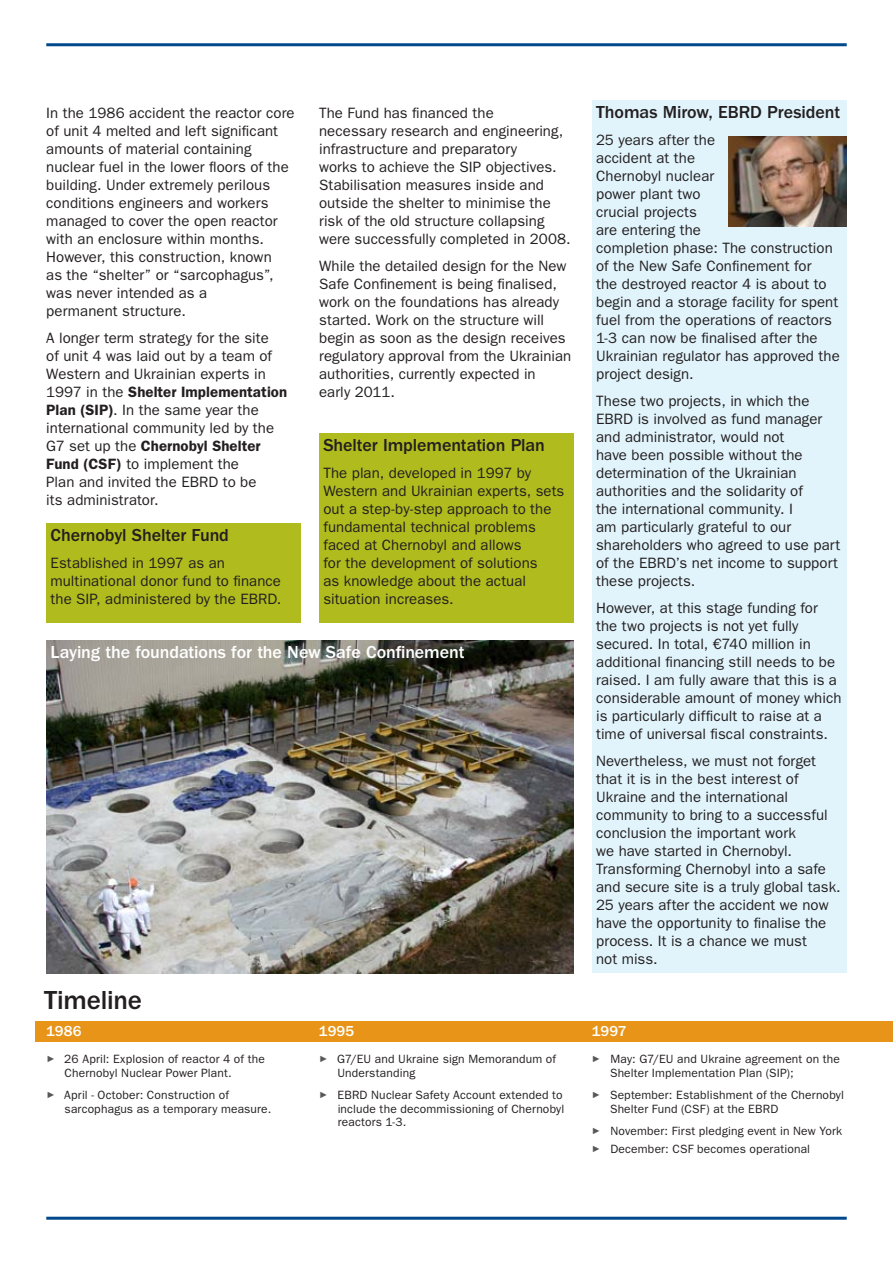
<style>
.page{position:relative;width:893px;height:1263px;background:#fff}
.page>*{position:absolute;margin:0;border:0;box-sizing:border-box;transform-origin:0 0}
.Basic_-_H1a_-_no_lin{font:500 27px "ITC Franklin Gothic Std";letter-spacing:-.01em;color:#231f20}
.Basic_-_H2{font:500 18px "ITC Franklin Gothic Std";letter-spacing:-.005em;color:#231f20}
.Basic_-_H2-2{font:500 18px "ITC Franklin Gothic Std";letter-spacing:-.005em;color:#fff}
.Basic_-_Body{font:15px/18px "ITC Franklin Gothic Std";letter-spacing:.005em;color:#231f20}
.Basic_-_H3_timeline{font:500 15px "ITC Franklin Gothic Std";letter-spacing:.005em;color:#fff}
.Basic_-_Bullet{font:12px/13.5px "ITC Franklin Gothic Std";letter-spacing:.015em;color:#231f20}
.s1{font-weight:600}
.s2{font-family:"Arial";font-size:9px;color:#57585a}
</style>
<div class="page">
<hr style="left:46px;top:43px;width:801px;height:3px;background:#01498d">
<hr style="left:46px;top:1217px;width:801px;height:3px;background:#01498d">
<div style="left:35px;top:1020px;width:858px;height:21px;background:#e89418"></div>
<div style="left:592px;top:100px;width:255px;height:873px;background:#e1f4fc"></div>
<img style="left:46px;top:640px;width:528px;height:333px">
<div style="left:319px;top:433px;width:255px;height:190px;background:#b0bb1d"></div>
<img style="left:728px;top:136px;width:119px;height:90px">
<div style="left:46px;top:523px;width:255px;height:100px;background:#b0bb1d"></div>
<p class="Basic_-_Body" style="left:46px;top:104px;width:250px">In the 1986 accident the reactor core of unit 4 melted and left significant amounts of material containing nuclear fuel in the lower floors of the building. Under extremely perilous conditions engineers and workers managed to cover the open reactor with an enclosure within months.<br>However, this construction, known<br>as the “shelter” or “sarcophagus”, was never intended as a<br>permanent structure.</p>
<p class="Basic_-_Body" style="left:46px;top:329px;width:242px">A longer term strategy for the site<br>of unit 4 was laid out by a team of<br>Western and Ukrainian experts in<br>1997 in the <span class="s1">Shelter Implementation<br>Plan (SIP)</span>. In the same year the international community led by the<br>G7 set up the <span class="s1">Chernobyl Shelter<br>Fund (CSF)</span> to implement the<br>Plan and invited the EBRD to be<br>its administrator.</p>
<p class="Basic_-_H2" style="left:51px;top:525px;width:180px">Chernobyl Shelter Fund</p>
<p class="Basic_-_Body" style="left:51px;top:554px;width:232px">Established in 1997 as an multinational donor fund to finance the SIP, administered by the EBRD.</p>
<p class="Basic_-_Body" style="left:319px;top:104px;width:253px">The Fund has financed the<br>necessary research and engineering, infrastructure and preparatory<br>works to achieve the SIP objectives.<br>Stabilisation measures inside and outside the shelter to minimise the risk of the old structure collapsing were successfully completed in 2008.</p>
<p class="Basic_-_Body" style="left:319px;top:257px;width:254px">While the detailed design for the New Safe Confinement is being finalised, work on the foundations has already started. Work on the structure will begin as soon as the design receives regulatory approval from the Ukrainian authorities, currently expected in<br>early 2011.</p>
<p class="Basic_-_H2" style="left:323px;top:435px;width:223px">Shelter Implementation Plan</p>
<p class="Basic_-_Body" style="left:323px;top:464px;width:243px">The plan, developed in 1997 by<br>Western and Ukrainian experts, sets out a step-by-step approach to the fundamental technical problems faced at Chernobyl and allows<br>for the development of solutions<br>as knowledge about the actual situation increases.</p>
<p class="Basic_-_H2-2" style="left:51px;top:642px;width:415px">Laying the foundations for the New Safe Confinement</p>
<p class="Basic_-_H1a_-_no_lin" style="left:44px;top:985px;width:99px">Timeline</p>
<p class="Basic_-_H3_timeline" style="left:46px;top:1023px;width:37px">1986</p>
<p class="Basic_-_Bullet" style="left:65px;top:1053px;width:202px;text-indent:-18px"><span class="s2">►</span> 26 April: Explosion of reactor 4 of the<br>Chernobyl Nuclear Power Plant.</p>
<p class="Basic_-_Bullet" style="left:65px;top:1089px;width:208px;text-indent:-18px"><span class="s2">►</span> April - October: Construction of sarcophagus as a temporary measure.</p>
<p class="Basic_-_H3_timeline" style="left:319px;top:1023px;width:37px">1995</p>
<p class="Basic_-_Bullet" style="left:337px;top:1053px;width:220px;text-indent:-18px"><span class="s2">►</span> G7/EU and Ukraine sign Memorandum of<br>Understanding</p>
<p class="Basic_-_Bullet" style="left:338px;top:1089px;width:228px;text-indent:-19px"><span class="s2">►</span> EBRD Nuclear Safety Account extended to include the decommissioning of Chernobyl reactors 1-3.</p>
<p class="Basic_-_H2" style="left:596px;top:102px;width:245px">Thomas Mirow, EBRD President</p>
<p class="Basic_-_Body" style="left:596px;top:131px;width:245px">25 years after the<br>accident at the<br>Chernobyl nuclear<br>power plant two<br>crucial projects<br>are entering the<br>completion phase: The construction of the New Safe Confinement for<br>the destroyed reactor 4 is about to begin and a storage facility for spent fuel from the operations of reactors<br>1-3 can now be finalised after the<br>Ukrainian regulator has approved the project design.</p>
<p class="Basic_-_Body" style="left:596px;top:392px;width:246px">These two projects, in which the<br>EBRD is involved as fund manager and administrator, would not<br>have been possible without the determination of the Ukrainian authorities and the solidarity of<br>the international community. I<br>am particularly grateful to our shareholders who agreed to use part of the EBRD’s net income to support these projects.</p>
<p class="Basic_-_Body" style="left:596px;top:599px;width:247px">However, at this stage funding for the two projects is not yet fully secured. In total, €740 million in additional financing still needs to be raised. I am fully aware that this is a considerable amount of money which is particularly difficult to raise at a time of universal fiscal constraints.</p>
<p class="Basic_-_Body" style="left:596px;top:752px;width:246px">Nevertheless, we must not forget that it is in the best interest of<br>Ukraine and the international community to bring to a successful conclusion the important work<br>we have started in Chernobyl.<br>Transforming Chernobyl into a safe and secure site is a truly global task.<br>25 years after the accident we now have the opportunity to finalise the process. It is a chance we must<br>not miss.</p>
<p class="Basic_-_H3_timeline" style="left:592px;top:1023px;width:37px">1997</p>
<p class="Basic_-_Bullet" style="left:610px;top:1053px;width:231px;text-indent:-18px"><span class="s2">►</span> May: G7/EU and Ukraine agreement on the<br>Shelter Implementation Plan (SIP);</p>
<p class="Basic_-_Bullet" style="left:610px;top:1089px;width:236px;text-indent:-18px"><span class="s2">►</span> September: Establishment of the Chernobyl<br>Shelter Fund (CSF) at the EBRD</p>
<p class="Basic_-_Bullet" style="left:592px;top:1125px;width:252px"><span class="s2">►</span> November: First pledging event in New York</p>
<p class="Basic_-_Bullet" style="left:592px;top:1143px;width:220px"><span class="s2">►</span> December: CSF becomes operational</p>
</div>
